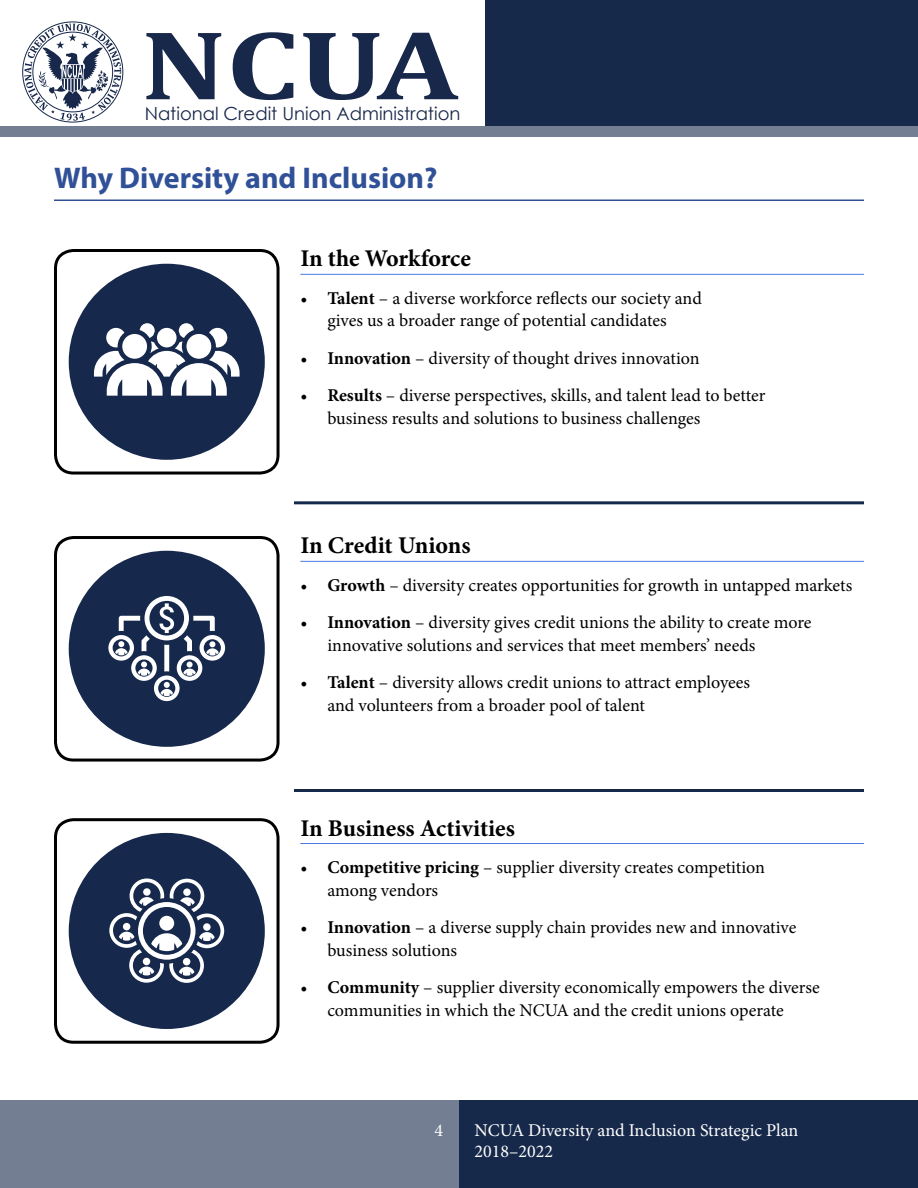
<style>
.page{position:relative;width:918px;height:1188px;background:#fff}
.page>*{position:absolute;margin:0;border:0;box-sizing:border-box;transform-origin:0 0}
.t1{font:700 99.3px "Cambria";color:#18284b;scale:1.27 1}
.t2{font:700 30px "Myriad Pro";color:#305197}
.t3{font:700 24px "Minion Pro";color:#000}
.t4{font:18px/22.5px "Minion Pro";color:#000}
.t5{font:18px/21.6px "Minion Pro";color:#fff}
.t6{font:18px "Century Gothic";color:#18284b}
.s1{font-weight:700}
</style>
<div class="page">
<svg style="left:24px;top:24px;width:97px;height:97px"></svg>
<div style="left:33px;top:32px;width:80px;height:80px;border:1px solid #18284b;border-radius:50%"></div>
<div style="left:485px;top:0;width:433px;height:127px;background:#17294a"></div>
<div style="left:0;top:127px;width:918px;height:10px;background:#747e93"></div>
<div style="left:0;top:1100px;width:459px;height:88px;background:#747e93"></div>
<div style="left:459px;top:1100px;width:459px;height:88px;background:#17294a"></div>
<div style="left:69px;top:833px;width:196px;height:196px;background:#16284b;border-radius:50%"></div>
<svg style="left:109px;top:878px;width:115px;height:105px"></svg>
<div style="left:54px;top:818px;width:226px;height:226px;border:3px solid #000;border-radius:18px"></div>
<div style="left:69px;top:264px;width:196px;height:196px;background:#16284b;border-radius:50%"></div>
<svg style="left:94px;top:323px;width:146px;height:73px"></svg>
<div style="left:54px;top:249px;width:226px;height:226px;border:3px solid #000;border-radius:18px"></div>
<div style="left:69px;top:551px;width:196px;height:196px;background:#16284b;border-radius:50%"></div>
<svg style="left:108px;top:596px;width:117px;height:105px"></svg>
<div style="left:54px;top:536px;width:226px;height:226px;border:3px solid #000;border-radius:18px"></div>
<hr style="left:300px;top:561px;width:564px;height:1px;background:#497ae4">
<hr style="left:300px;top:843px;width:564px;height:1px;background:#497ae4">
<hr style="left:294px;top:501px;width:570px;height:3px;background:#17294a">
<hr style="left:294px;top:789px;width:570px;height:3px;background:#17294a">
<hr style="left:300px;top:274px;width:564px;height:1px;background:#497ae4">
<hr style="left:54px;top:200px;width:810px;height:1px;background:#305197">
<h1 class="t1" style="left:141px;top:5px;width:253px">NCUA</h1>
<p class="t6" style="left:145px;top:102px;width:317px">National Credit Union Administration</p>
<h1 class="t2" style="left:54px;top:158px;width:385px">Why Diversity and Inclusion?</h1>
<h2 class="t3" style="left:300px;top:242px;width:172px">In the Workforce</h2>
<p class="t4" style="left:300px;top:287px;width:403px;text-align:center">• <span class="s1">Talent</span> – a diverse workforce reflects our society and gives us a broader range of potential candidates</p>
<p class="t4" style="left:300px;top:347px;width:401px">• <span class="s1">Innovation</span> – diversity of thought drives innovation</p>
<p class="t4" style="left:327px;top:385px;width:440px;text-indent:-27px">• <span class="s1">Results</span> – diverse perspectives, skills, and talent lead to better business results and solutions to business challenges</p>
<h2 class="t3" style="left:300px;top:529px;width:172px">In Credit Unions</h2>
<p class="t4" style="left:300px;top:574px;width:553px">• <span class="s1">Growth</span> – diversity creates opportunities for growth in untapped markets</p>
<p class="t4" style="left:327px;top:612px;width:486px;text-indent:-27px">• <span class="s1">Innovation</span> – diversity gives credit unions the ability to create more innovative solutions and services that meet members’ needs</p>
<p class="t4" style="left:327px;top:672px;width:424px;text-indent:-27px">• <span class="s1">Talent</span> – diversity allows credit unions to attract employees and volunteers from a broader pool of talent</p>
<h2 class="t3" style="left:300px;top:811px;width:216px">In Business Activities</h2>
<p class="t4" style="left:327px;top:856px;width:439px;text-indent:-27px">• <span class="s1">Competitive pricing</span> – supplier diversity creates competition among vendors</p>
<p class="t4" style="left:327px;top:916px;width:471px;text-indent:-27px">• <span class="s1">Innovation</span> – a diverse supply chain provides new and innovative business solutions</p>
<p class="t4" style="left:300px;top:976px;width:521px;text-align:center">• <span class="s1">Community</span> – supplier diversity economically empowers the diverse communities in which the NCUA and the credit unions operate</p>
<p class="t5" style="left:435px;top:1119px;width:10px">4</p>
<p class="t5" style="left:475px;top:1119px;width:325px">NCUA Diversity and Inclusion Strategic Plan<br>2018–2022</p>
</div>
